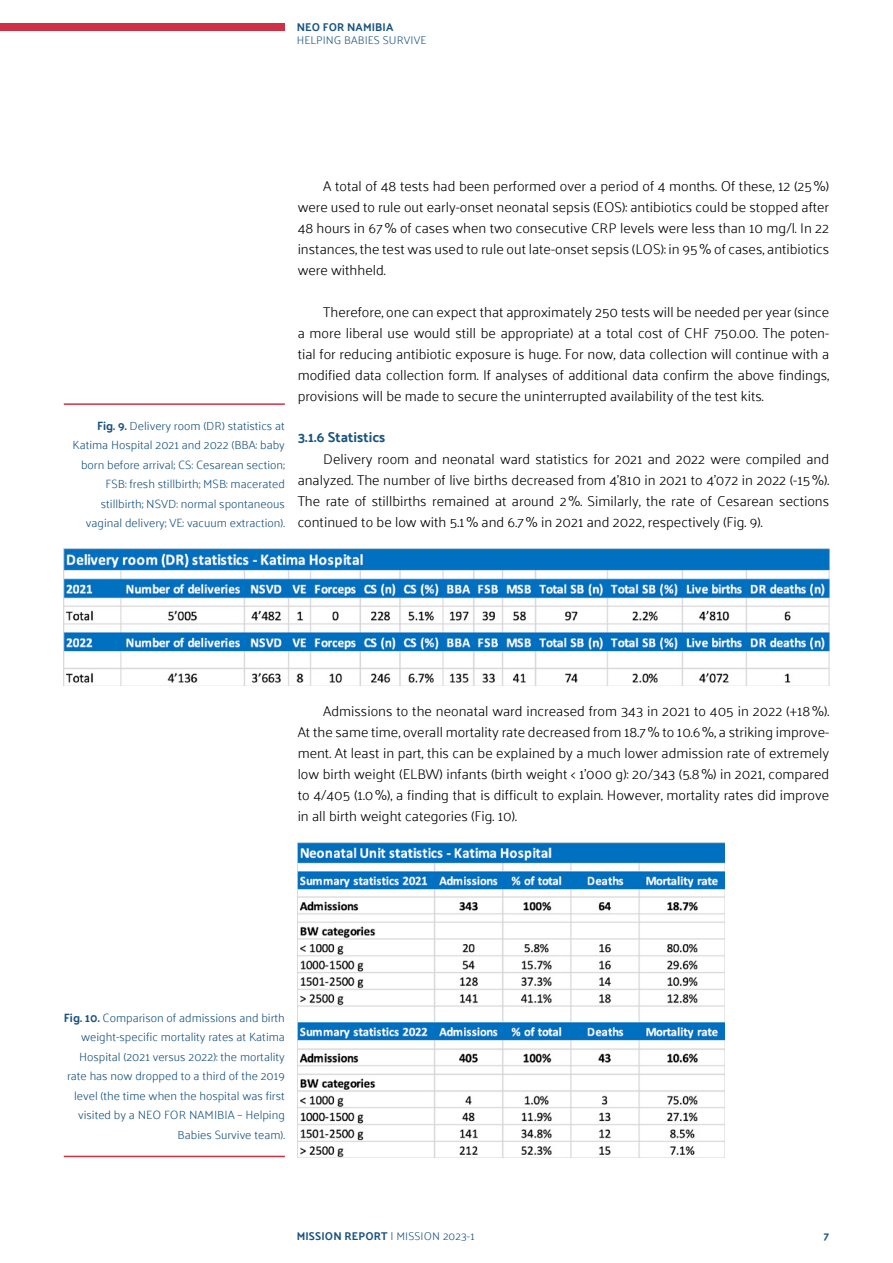
<style>
.page{position:relative;width:893px;height:1263px;background:#fff}
.page>*{position:absolute;margin:0;border:0;box-sizing:border-box;transform-origin:0 0}
.t1{font:300 14.25px/21px "Palanquin";color:#000;text-align:justify}
.t2{font:700 14.25px "Palanquin";color:#185380}
.t3{font:300 12px/19.5px "Palanquin";color:#185380;text-align:right}
.t4{font:300 11.25px "Palanquin";letter-spacing:.01em;color:#185380}
.t5{font:700 11.25px "Palanquin";letter-spacing:.01em;color:#185380}
.s1{font-weight:700}
</style>
<div class="page">
<div style="left:0;top:23px;width:285px;height:8px;background:#ce3145"></div>
<img style="left:298px;top:842px;width:427px;height:315px">
<img style="left:64px;top:548px;width:765px;height:137px">
<hr style="left:64px;top:403px;width:221px;height:2px;background:#ce3145">
<hr style="left:64px;top:1156px;width:221px;height:1px;background:#ce3145">
<p class="t5" style="left:297px;top:20px;width:98px">NEO FOR NAMIBIA</p>
<p class="t4" style="left:297px;top:34px;width:131px">HELPING BABIES SURVIVE</p>
<p class="t3" style="left:72px;top:416px;width:214px"><span class="s1">Fig. 9.</span> Delivery room (DR) statistics at Katima Hospital 2021 and 2022 (BBA: baby born before arrival; CS: Cesarean section; FSB: fresh stillbirth; MSB: macerated stillbirth; NSVD: normal spontaneous vaginal delivery; VE: vacuum extraction).</p>
<p class="t1" style="left:298px;top:176px;width:533px;text-indent:26px">A total of 48 tests had been performed over a period of 4 months. Of these, 12 (25%) were used to rule out early-onset neonatal sepsis (EOS): antibiotics could be stopped after 48 hours in 67% of cases when two consecutive CRP levels were less than 10 mg/l. In 22 instances, the test was used to rule out late-onset sepsis (LOS): in 95% of cases, antibiotics were withheld.</p>
<p class="t1" style="left:298px;top:302px;width:533px;text-indent:26px">Therefore, one can expect that approximately 250 tests will be needed per year (since a more liberal use would still be appropriate) at a total cost of CHF 750.00. The poten&shy;tial for reducing antibiotic exposure is huge. For now, data collection will continue with a modified data collection form. If analyses of additional data confirm the above findings, provisions will be made to secure the uninterrupted availability of the test kits.</p>
<p class="t2" style="left:298px;top:428px;width:89px">3.1.6 Statistics</p>
<p class="t1" style="left:298px;top:449px;width:533px;text-indent:26px">Delivery room and neonatal ward statistics for 2021 and 2022 were compiled and analyzed. The number of live births decreased from 4’810 in 2021 to 4’072 in 2022 (-15%).<br>The rate of stillbirths remained at around 2%. Similarly, the rate of Cesarean sections continued to be low with 5.1% and 6.7% in 2021 and 2022, respectively (Fig. 9).</p>
<p class="t1" style="left:298px;top:701px;width:533px;text-indent:26px">Admissions to the neonatal ward increased from 343 in 2021 to 405 in 2022 (+18%).<br>At the same time, overall mortality rate decreased from 18.7% to 10.6%, a striking improve&shy;ment. At least in part, this can be explained by a much lower admission rate of extremely low birth weight (ELBW) infants (birth weight &lt; 1’000 g): 20/343 (5.8%) in 2021, compared to 4/405 (1.0%), a finding that is difficult to explain. However, mortality rates did improve in all birth weight categories (Fig. 10).</p>
<p class="t3" style="left:64px;top:1008px;width:222px"><span class="s1">Fig. 10.</span> Comparison of admissions and birth weight-specific mortality rates at Katima Hospital (2021 versus 2022): the mortality rate has now dropped to a third of the 2019 level (the time when the hospital was first visited by a NEO FOR NAMIBIA – Helping Babies Survive team).</p>
<p class="t4" style="left:297px;top:1229px;width:179px"><span class="s1">MISSION REPORT</span> | MISSION 2023-1</p>
<p class="t5" style="left:823px;top:1229px;width:7px">7</p>
</div>
